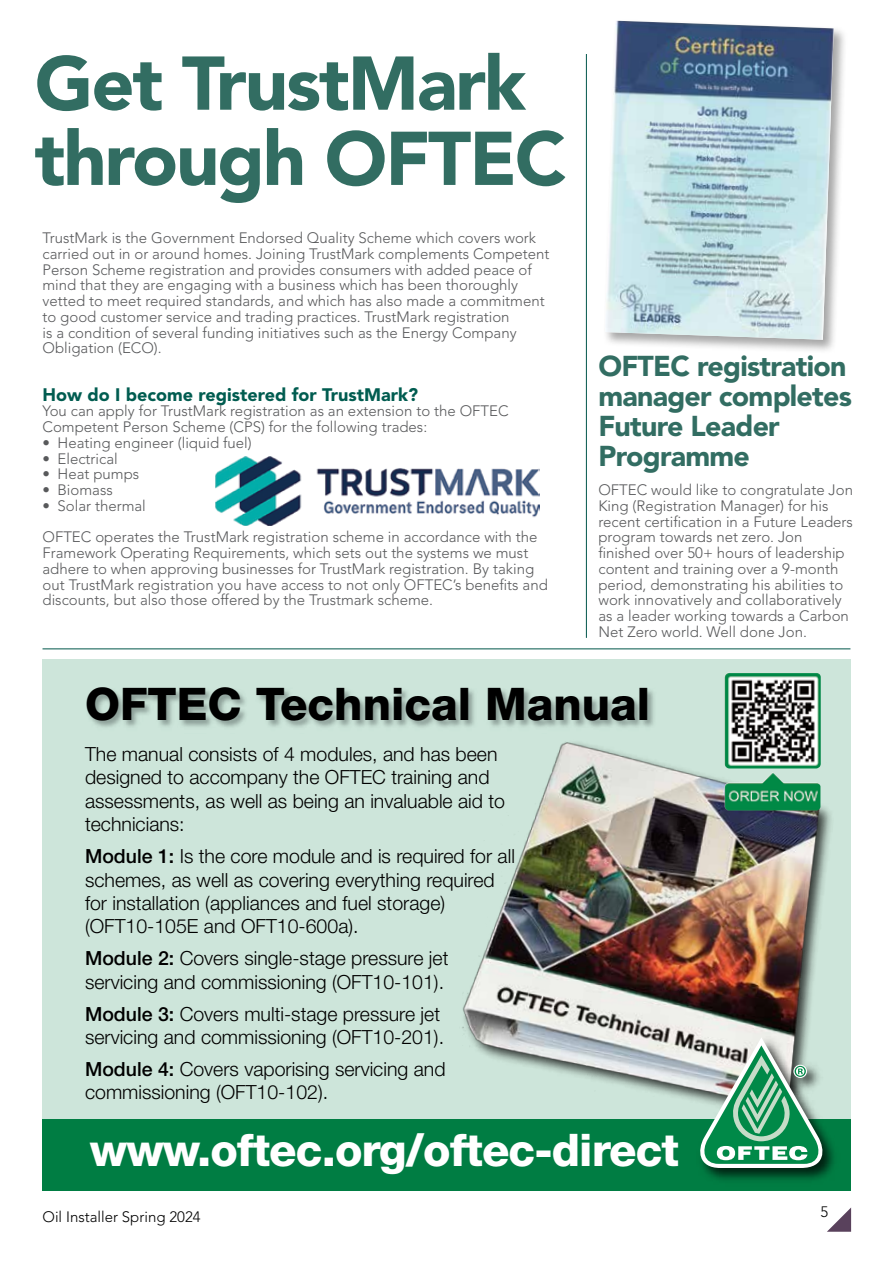
<style>
.page{position:relative;width:893px;height:1263px;background:#fff}
.page>*{position:absolute;margin:0;border:0;box-sizing:border-box;transform-origin:0 0}
.t1{font:900 75.15px/75.2px "Avenir LT Std";letter-spacing:-.025em;color:#326d62}
.t2{font:800 45px "Helvetica Neue LT Std";letter-spacing:-.02em;color:#fff}
.t3{font:800 45px "Helvetica Neue LT Std";color:#000}
.t4{font:900 28.5px/30px "Avenir LT Std";letter-spacing:-.025em;color:#326d62}
.t5{font:300 19.5px/23.4px "Helvetica Neue LT Std";color:#000}
.t6{font:900 18px "Avenir LT Std";color:#005c50}
.t7{font:300 15px/15.8px "Avenir LT Std";color:#58595b}
.t8{font:300 15px "Avenir LT Std";color:#000}
.s1{font-weight:500}
</style>
<div class="page">
<svg style="left:827px;top:1207px;width:24px;height:25px"></svg>
<hr style="left:43px;top:648px;width:807px;height:1px;background:#00564a">
<div style="left:43px;top:659px;width:807px;height:532px;background:#cde5da"></div>
<div style="left:43px;top:1120px;width:807px;height:71px;background:#007d43"></div>
<img style="left:88px;top:689px;width:566px;height:39px">
<img style="left:445px;top:720px;width:405px;height:400px">
<img style="left:454px;top:731px;width:376px;height:381px">
<img style="left:690px;top:1031px;width:157px;height:149px">
<svg style="left:700px;top:1037px;width:122px;height:131px"></svg>
<img style="left:724px;top:672px;width:97px;height:138px">
<img style="left:216px;top:457px;width:324px;height:68px">
<div style="left:603px;top:19px;width:245px;height:335px;background:#000;opacity:.35"></div>
<img style="left:605px;top:21px;width:229px;height:319px">
<hr style="left:586px;top:54px;width:1px;height:584px;background:#00564a">
<h1 class="t1" style="left:35px;top:46px;width:533px">Get TrustMark through OFTEC</h1>
<p class="t7" style="left:43px;top:230px;width:508px">TrustMark is the Government Endorsed Quality Scheme which covers work carried out in or around homes. Joining TrustMark complements Competent Person Scheme registration and provides consumers with added peace of mind that they are engaging with a business which has been thoroughly vetted to meet required standards, and which has also made a commitment to good customer service and trading practices. TrustMark registration<br>is a condition of several funding initiatives such as the Energy Company Obligation (ECO).</p>
<p class="t6" style="left:43px;top:383px;width:377px">How do I become registered for TrustMark?</p>
<p class="t7" style="left:43px;top:403px;width:468px">You can apply for TrustMark registration as an extension to the OFTEC<br>Competent Person Scheme (CPS) for the following trades:</p>
<p class="t7" style="left:43px;top:435px;width:211px">• Heating engineer (liquid fuel)</p>
<p class="t7" style="left:43px;top:451px;width:77px">• Electrical</p>
<p class="t7" style="left:43px;top:466px;width:98px">• Heat pumps</p>
<p class="t7" style="left:43px;top:482px;width:72px">• Biomass</p>
<p class="t7" style="left:43px;top:490px;width:496px;line-height:31.5px">• Solar thermal<br>OFTEC operates the TrustMark registration scheme in accordance with the</p>
<p class="t7" style="left:43px;top:545px;width:507px">Framework Operating Requirements, which sets out the systems we must adhere to when approving businesses for TrustMark registration. By taking out TrustMark registration you have access to not only OFTEC’s benefits and discounts, but also those offered by the Trustmark scheme.</p>
<h3 class="t4" style="left:598px;top:351px;width:255px">OFTEC registration manager completes<br>Future Leader<br>Programme</h3>
<p class="t7" style="left:598px;top:482px;width:256px">OFTEC would like to congratulate Jon King (Registration Manager) for his recent certification in a Future Leaders program towards net zero. Jon finished over 50+ hours of leadership content and training over a 9-month period, demonstrating his abilities to work innovatively and collaboratively as a leader working towards a Carbon Net Zero world. Well done Jon.</p>
<h2 class="t3" style="left:85px;top:678px;width:567px">OFTEC Technical Manual</h2>
<h3 class="t5" style="left:85px;top:742px;width:422px">The manual consists of 4 modules, and has been designed to accompany the OFTEC training and assessments, as well as being an invaluable aid to technicians:</h3>
<h3 class="t5" style="left:85px;top:844px;width:431px"><span class="s1">Module 1:</span> Is the core module and is required for all schemes, as well as covering everything required for installation (appliances and fuel storage) (OFT10-105E and OFT10-600a).</h3>
<h3 class="t5" style="left:85px;top:946px;width:365px"><span class="s1">Module 2:</span> Covers single-stage pressure jet servicing and commissioning (OFT10-101).</h3>
<h3 class="t5" style="left:85px;top:1001px;width:361px"><span class="s1">Module 3:</span> Covers multi-stage pressure jet servicing and commissioning (OFT10-201).</h3>
<h3 class="t5" style="left:85px;top:1057px;width:362px"><span class="s1">Module 4:</span> Covers vaporising servicing and commissioning (OFT10-102).</h3>
<h2 class="t2" style="left:90px;top:1123px;width:591px">www.oftec.org/oftec-direct</h2>
<p class="t8" style="left:43px;top:1208px;width:160px">Oil Installer Spring 2024</p>
<p class="t8" style="left:820px;top:1203px;width:9px">5</p>
</div>
